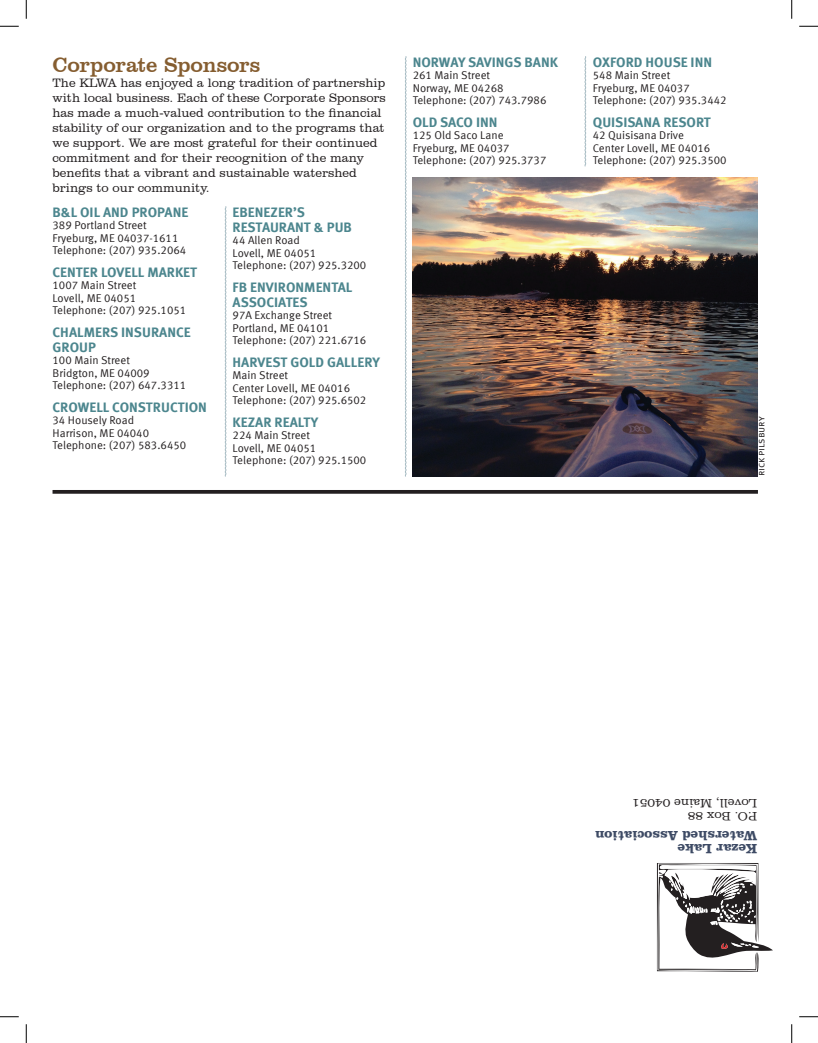
<style>
.page{position:relative;width:818px;height:1043px;background:#fff}
.page>*{position:absolute;margin:0;border:0;box-sizing:border-box;transform-origin:0 0}
.t1{font:21.25px "Clarendon BT";letter-spacing:-.01em;color:#855d30}
.t2{font:700 13.75px/15px "Meta Sc Offc";color:#4c868e}
.t3{font:700 13.75px/13.8px "Clarendon BT";color:#3e4b65}
.t4{font:300 12.5px/15px "Clarendon BT";color:#231f20}
.t5{font:11.25px/12.5px "Meta Offc Norm";color:#231f20}
.t6{font:10px "Meta Sc Offc Norm";letter-spacing:-.005em;color:#231f20}
</style>
<div class="page">
<hr style="left:52px;top:490px;width:706px;height:3px;background:#231f20">
<svg style="left:657px;top:863px;width:116px;height:108px"></svg>
<svg style="left:225px;top:206px;width:1px;height:271px"></svg>
<svg style="left:584px;top:56px;width:2px;height:111px"></svg>
<svg style="left:405px;top:56px;width:1px;height:421px"></svg>
<img style="left:412px;top:178px;width:345px;height:298px">
<svg style="left:0;top:25px;width:19px;height:2px"></svg>
<svg style="left:799px;top:25px;width:19px;height:2px"></svg>
<svg style="left:0;top:1016px;width:19px;height:1px"></svg>
<svg style="left:799px;top:1016px;width:19px;height:1px"></svg>
<svg style="left:25px;top:0;width:2px;height:19px"></svg>
<svg style="left:25px;top:1024px;width:2px;height:18px"></svg>
<svg style="left:791px;top:0;width:1px;height:19px"></svg>
<svg style="left:791px;top:1024px;width:1px;height:18px"></svg>
<h1 class="t1" style="left:52px;top:52px;width:209px">Corporate Sponsors</h1>
<p class="t4" style="left:52px;top:75px;width:335px">The KLWA has enjoyed a long tradition of partnership with local business. Each of these Corporate Sponsors has made a much-valued contribution to the financial stability of our organization and to the programs that we support. We are most grateful for their continued commitment and for their recognition of the many benefits that a vibrant and sustainable watershed brings to our community.</p>
<p class="t2" style="left:52px;top:205px;width:137px">B&amp;L OIL AND PROPANE</p>
<p class="t5" style="left:52px;top:219px;width:135px">389 Portland Street<br>Fryeburg, ME 04037-1611<br>Telephone: (207) 935.2064</p>
<p class="t2" style="left:52px;top:265px;width:146px">CENTER LOVELL MARKET</p>
<p class="t5" style="left:52px;top:279px;width:135px">1007 Main Street<br>Lovell, ME 04051<br>Telephone: (207) 925.1051</p>
<p class="t2" style="left:52px;top:325px;width:140px">CHALMERS INSURANCE<br>GROUP</p>
<p class="t5" style="left:52px;top:354px;width:135px">100 Main Street<br>Bridgton, ME 04009<br>Telephone: (207) 647.3311</p>
<p class="t2" style="left:52px;top:400px;width:156px">CROWELL CONSTRUCTION</p>
<p class="t5" style="left:52px;top:414px;width:135px">34 Housely Road<br>Harrison, ME 04040<br>Telephone: (207) 583.6450</p>
<p class="t2" style="left:232px;top:205px;width:121px">EBENEZER’S<br>RESTAURANT &amp; PUB</p>
<p class="t5" style="left:232px;top:234px;width:135px">44 Allen Road<br>Lovell, ME 04051<br>Telephone: (207) 925.3200</p>
<p class="t2" style="left:232px;top:280px;width:121px">FB ENVIRONMENTAL<br>ASSOCIATES</p>
<p class="t5" style="left:232px;top:309px;width:135px">97A Exchange Street<br>Portland, ME 04101<br>Telephone: (207) 221.6716</p>
<p class="t2" style="left:232px;top:355px;width:149px">HARVEST GOLD GALLERY</p>
<p class="t5" style="left:232px;top:369px;width:135px">Main Street<br>Center Lovell, ME 04016<br>Telephone: (207) 925.6502</p>
<p class="t2" style="left:232px;top:415px;width:87px">KEZAR REALTY</p>
<p class="t5" style="left:232px;top:429px;width:135px">224 Main Street<br>Lovell, ME 04051<br>Telephone: (207) 925.1500</p>
<p class="t2" style="left:412px;top:55px;width:147px">NORWAY SAVINGS BANK</p>
<p class="t5" style="left:412px;top:69px;width:135px">261 Main Street<br>Norway, ME 04268<br>Telephone: (207) 743.7986</p>
<p class="t2" style="left:412px;top:115px;width:86px">OLD SACO INN</p>
<p class="t5" style="left:412px;top:129px;width:135px">125 Old Saco Lane<br>Fryeburg, ME 04037<br>Telephone: (207) 925.3737</p>
<p class="t2" style="left:592px;top:55px;width:121px">OXFORD HOUSE INN</p>
<p class="t5" style="left:592px;top:69px;width:135px">548 Main Street<br>Fryeburg, ME 04037<br>Telephone: (207) 935.3442</p>
<p class="t2" style="left:592px;top:115px;width:119px">QUISISANA RESORT</p>
<p class="t5" style="left:592px;top:129px;width:135px">42 Quisisana Drive<br>Center Lovell, ME 04016<br>Telephone: (207) 925.3500</p>
<p class="t6" style="left:755px;top:476px;width:61px;rotate:-90deg">rick pilsbury</p>
<p class="t4" style="left:757px;top:822px;width:126px;line-height:12.5px;rotate:-180deg">P.O. Box 88<br>Lovell, Maine 04051</p>
<p class="t3" style="left:757px;top:856px;width:163px;rotate:-180deg">Kezar Lake<br>Watershed Association</p>
</div>
